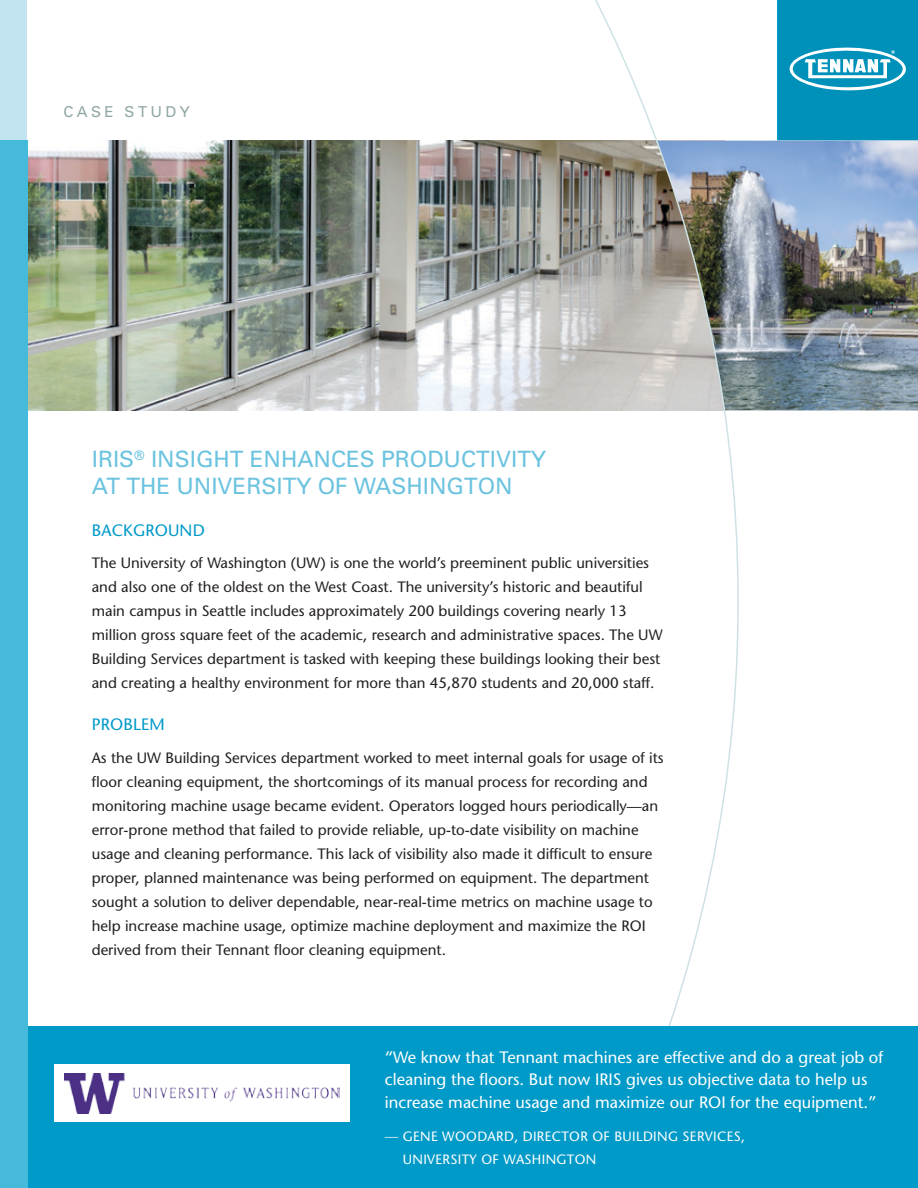
<style>
.page{position:relative;width:918px;height:1188px;background:#fff}
.page>*{position:absolute;margin:0;border:0;box-sizing:border-box;transform-origin:0 0}
.t1{font:22.5px/27px "Univers";color:#6bc3df}
.t2{font:16.5px/22.5px "Stone Sans";color:#fff}
.t3{font:16.5px "Stone Sans";letter-spacing:.01em;color:#009ac8}
.t4{font:15px/24px "Stone Sans";color:#231f20}
.t5{font:15px "Univers";letter-spacing:.225em;color:#92a6a6}
.t6{font:13.5px/22.5px "Stone Sans";letter-spacing:.025em;color:#fff}
.s1{font-family:"Univers";color:#c2e3f0}
</style>
<div class="page">
<img style="left:27px;top:140px;width:560px;height:270px">
<img style="left:740px;top:141px;width:178px;height:269px">
<div style="left:0;top:0;width:27px;height:140px;background:#c2e3f0"></div>
<svg style="left:587px;top:0;width:153px;height:1026px"></svg>
<div style="left:1px;top:1026px;width:917px;height:162px;background:#009ac8"></div>
<div style="left:0;top:140px;width:27px;height:1048px;background:#45bada"></div>
<div style="left:779px;top:0;width:139px;height:139px;background:#0091bb"></div>
<svg style="left:789px;top:47px;width:117px;height:44px"></svg>
<div style="left:54px;top:1065px;width:295px;height:57px;background:#fff"></div>
<img style="left:65px;top:1073px;width:274px;height:41px">
<p class="t5" style="left:64px;top:102px;width:128px">CASE STUDY</p>
<h1 class="t1" style="left:92px;top:446px;width:456px">IRIS<sup>®</sup> INSIGHT ENHANCES PRODUCTIVITY<br>AT THE UNIVERSITY OF WASHINGTON</h1>
<p class="t3" style="left:92px;top:520px;width:115px">BACKGROUND</p>
<p class="t4" style="left:92px;top:551px;width:572px">The University of Washington (UW) is one the world’s preeminent public universities and also one of the oldest on the West Coast. The university’s historic and beautiful main campus in Seattle includes approximately 200 buildings covering nearly 13 million gross square feet of the academic, research and administrative spaces. The UW Building Services department is tasked with keeping these buildings looking their best and creating a healthy environment for more than 45,870 students and 20,000 staff.</p>
<p class="t3" style="left:92px;top:714px;width:75px">PROBLEM</p>
<p class="t4" style="left:92px;top:745px;width:573px">As the UW Building Services department worked to meet internal goals for usage of its floor cleaning equipment, the shortcomings of its manual process for recording and monitoring machine usage became evident. Operators logged hours periodically—an error-prone method that failed to provide reliable, up-to-date visibility on machine usage and cleaning performance. This lack of visibility also made it difficult to ensure proper, planned maintenance was being performed on equipment. The department sought a solution to deliver dependable, near-real-time metrics on machine usage to help increase machine usage, optimize machine deployment and maximize the ROI derived from their Tennant floor cleaning equipment.</p>
<p class="t2" style="left:385px;top:1046px;width:500px">“We know that Tennant machines are effective and do a great job of cleaning the floors. But now IRIS gives us objective data to help us increase machine usage and maximize our ROI for the equipment.”</p>
<p class="t6" style="left:403px;top:1125px;width:344px;text-indent:-18px"><span class="s1">—</span> GENE WOODARD, DIRECTOR OF BUILDING SERVICES,<br>UNIVERSITY OF WASHINGTON</p>
</div>
